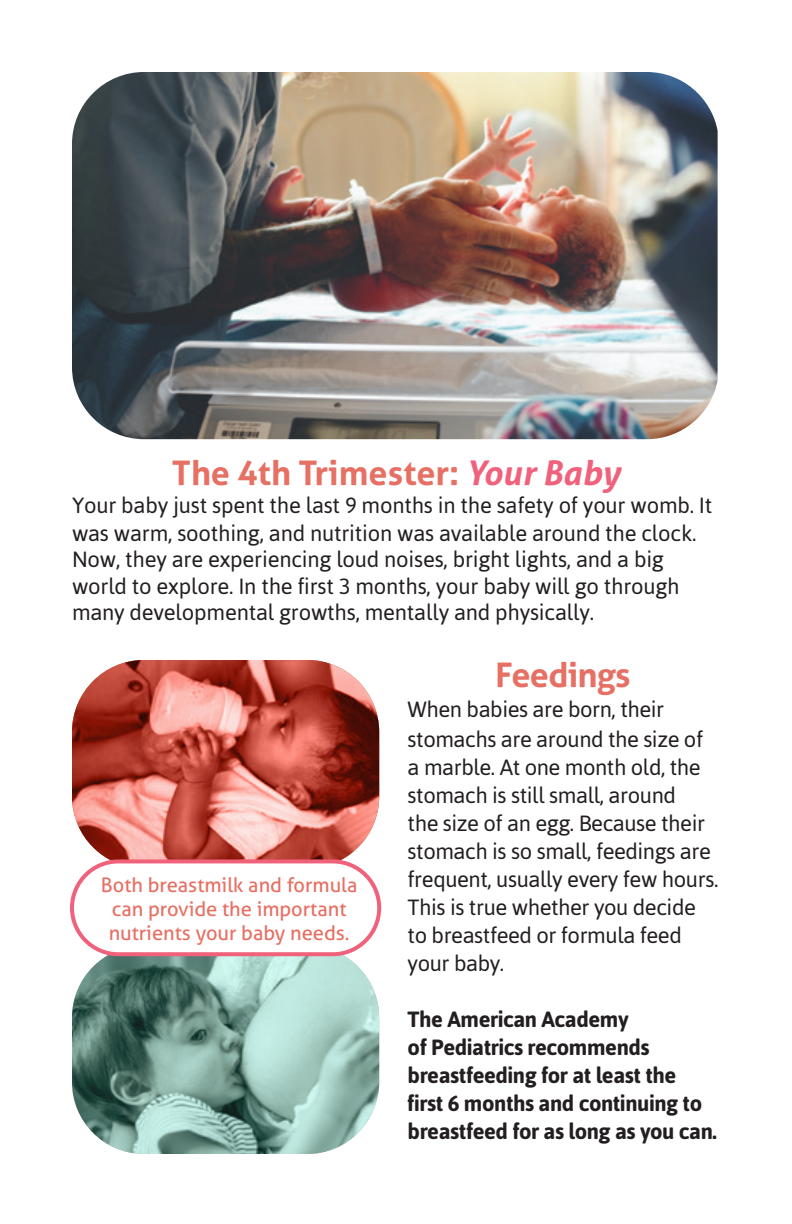
<style>
.page{position:relative;width:792px;height:1224px;background:#fff}
.page>*{position:absolute;margin:0;border:0;box-sizing:border-box;transform-origin:0 0}
.t1{font:700 34px "Aller";color:#e67063}
.t2{font:700 34px "Aller";letter-spacing:-.02em;color:#e67063}
.t3{font:22px/28px "Asap";letter-spacing:-.01em;color:#231f20}
.t4{font:700 22px/28px "Asap";letter-spacing:-.02em;color:#231f20}
.t5{font:20px/24px "Aller";color:#e67063;text-align:center}
.s1{font-style:italic;color:#f0617b}
</style>
<div class="page">
<img style="left:72px;top:72px;width:646px;height:367px">
<img style="left:72px;top:660px;width:307px;height:208px">
<svg style="left:72px;top:660px;width:307px;height:208px;background:#c05e52"></svg>
<img style="left:72px;top:946px;width:307px;height:208px">
<svg style="left:72px;top:946px;width:307px;height:208px;background:#80a69d"></svg>
<div style="left:72px;top:861px;width:307px;height:93px;background:#fff;border-radius:46px"></div>
<div style="left:70px;top:859px;width:311px;height:97px;border:4px solid #f0617b;border-radius:46px"></div>
<h1 class="t1" style="left:172px;top:451px;width:450px">The 4th Trimester: <span class="s1">Your Baby</span></h1>
<p class="t3" style="left:72px;top:491px;width:642px;line-height:26.8px">Your baby just spent the last 9 months in the safety of your womb. It was warm, soothing, and nutrition was available around the clock.<br>Now, they are experiencing loud noises, bright lights, and a big world to explore. In the first 3 months, your baby will go through many developmental growths, mentally and physically.</p>
<h1 class="t2" style="left:495px;top:653px;width:137px">Feedings</h1>
<p class="t3" style="left:408px;top:694px;width:297px;line-height:30px">When babies are born, their stomachs are around the size of</p>
<p class="t3" style="left:408px;top:753px;width:312px">a marble. At one month old, the stomach is still small, around<br>the size of an egg. Because their stomach is so small, feedings are frequent, usually every few hours.<br>This is true whether you decide to breastfeed or formula feed your baby.</p>
<p class="t4" style="left:408px;top:1005px;width:311px">The American Academy<br>of Pediatrics recommends breastfeeding for at least the first 6 months and continuing to breastfeed for as long as you can.</p>
<p class="t5" style="left:101px;top:872px;width:258px">Both breastmilk and formula can provide the important nutrients your baby needs.</p>
</div>
